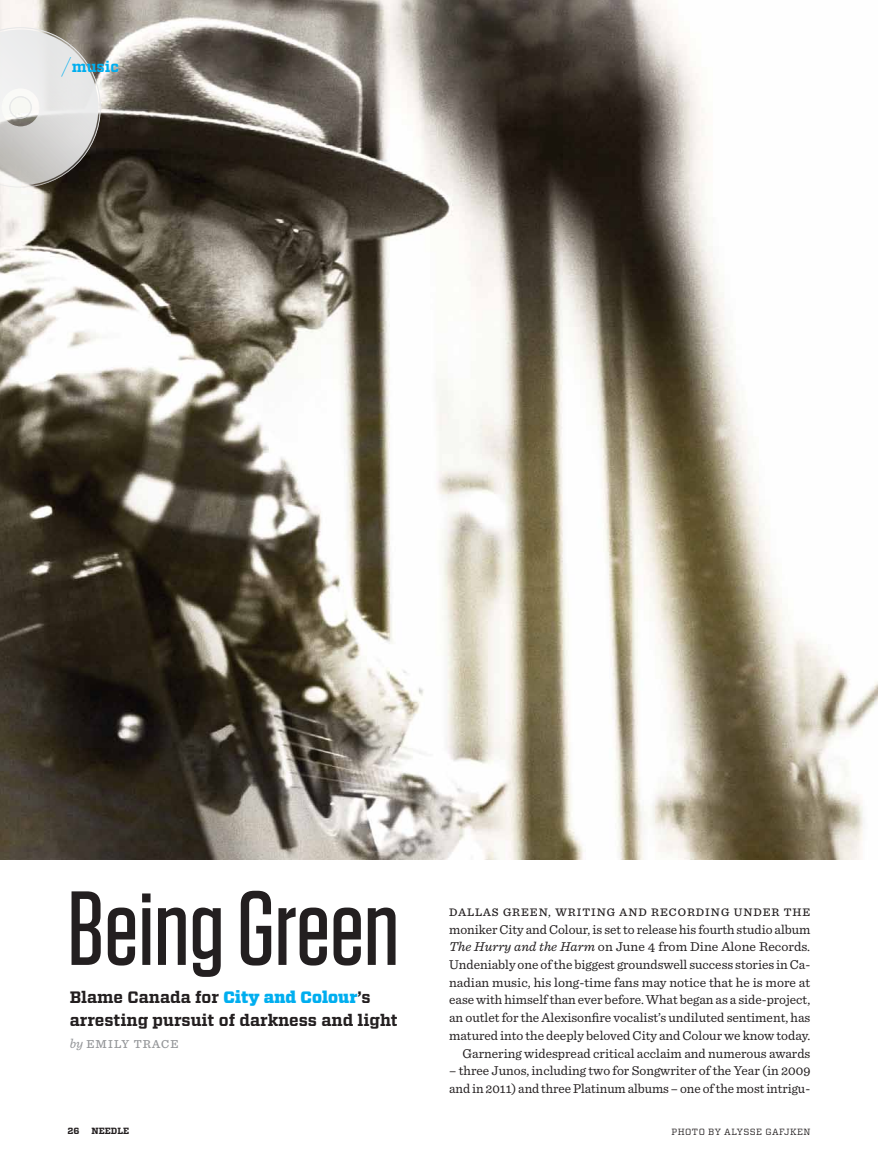
<style>
.page{position:relative;width:878px;height:1175px;background:#fff}
.page>*{position:absolute;margin:0;border:0;box-sizing:border-box;transform-origin:0 0}
.t1{font:500 105px "Tungsten";color:#231f20}
.t2{font:700 16.5px/22.5px "Vitesse";color:#231f20}
.t3{font:700 15px "Vitesse";color:#00aeef}
.t4{font:13.5px/17.7px "Sentinel";color:#231f20;text-align:right}
.t5{font:500 12px "Sentinel";letter-spacing:.09em;color:#939598}
.t6{font:500 11.4px "Sentinel";letter-spacing:.085em;color:#231f20}
.t7{font:9px "Vitesse";letter-spacing:.05em;color:#231f20}
.t8{font:700 9px "Vitesse";color:#231f20}
.s1{font-weight:100;font-size:22.5px}
.s2{font-weight:900;color:#00aeef}
.s3{font-weight:400;font-style:italic;font-size:13.5px}
.s4{font-style:italic}
</style>
<div class="page">
<img style="left:0;top:0;width:878px;height:859px">
<svg style="left:0;top:27px;width:101px;height:161px;background:#c4c2c0"></svg>
<p class="t3" style="left:62px;top:57px;width:58px"><span class="s1">/</span>music</p>
<h1 class="t1" style="left:68px;top:873px;width:333px">Being Green</h1>
<p class="t2" style="left:70px;top:986px;width:329px">Blame Canada for <span class="s2">City and Colour</span>’s arresting pursuit of darkness and light</p>
<p class="t5" style="left:70px;top:1034px;width:110px"><span class="s3">by</span> EMILY TRACE</p>
<p class="t6" style="left:449px;top:903px;width:363px">DALLAS GREEN, WRITING AND RECORDING UNDER THE</p>
<p class="t4" style="left:449px;top:919px;width:363px">moniker City and Colour, is set to release his fourth studio album <span class="s4">The Hurry and the Harm</span> on June 4 from Dine Alone Records.<br>Undeniably one of the biggest groundswell success stories in Ca&shy;nadian music, his long-time fans may notice that he is more at ease with himself than ever before. What began as a side-project, an outlet for the Alexisonfire vocalist’s undiluted sentiment, has matured into the deeply beloved City and Colour we know today.<br>Garnering widespread critical acclaim and numerous awards</p>
<p class="t4" style="left:449px;top:1061px;width:363px;text-align:left">– three Junos, including two for Songwriter of the Year (in 2009 and in 2011) and three Platinum albums – one of the most intrigu-</p>
<p class="t8" style="left:68px;top:1125px;width:14px">26</p>
<p class="t8" style="left:91px;top:1125px;width:39px">needle</p>
<p class="t7" style="left:671px;top:1125px;width:140px">PHOTO BY ALYSSE GAFJKEN</p>
</div>
